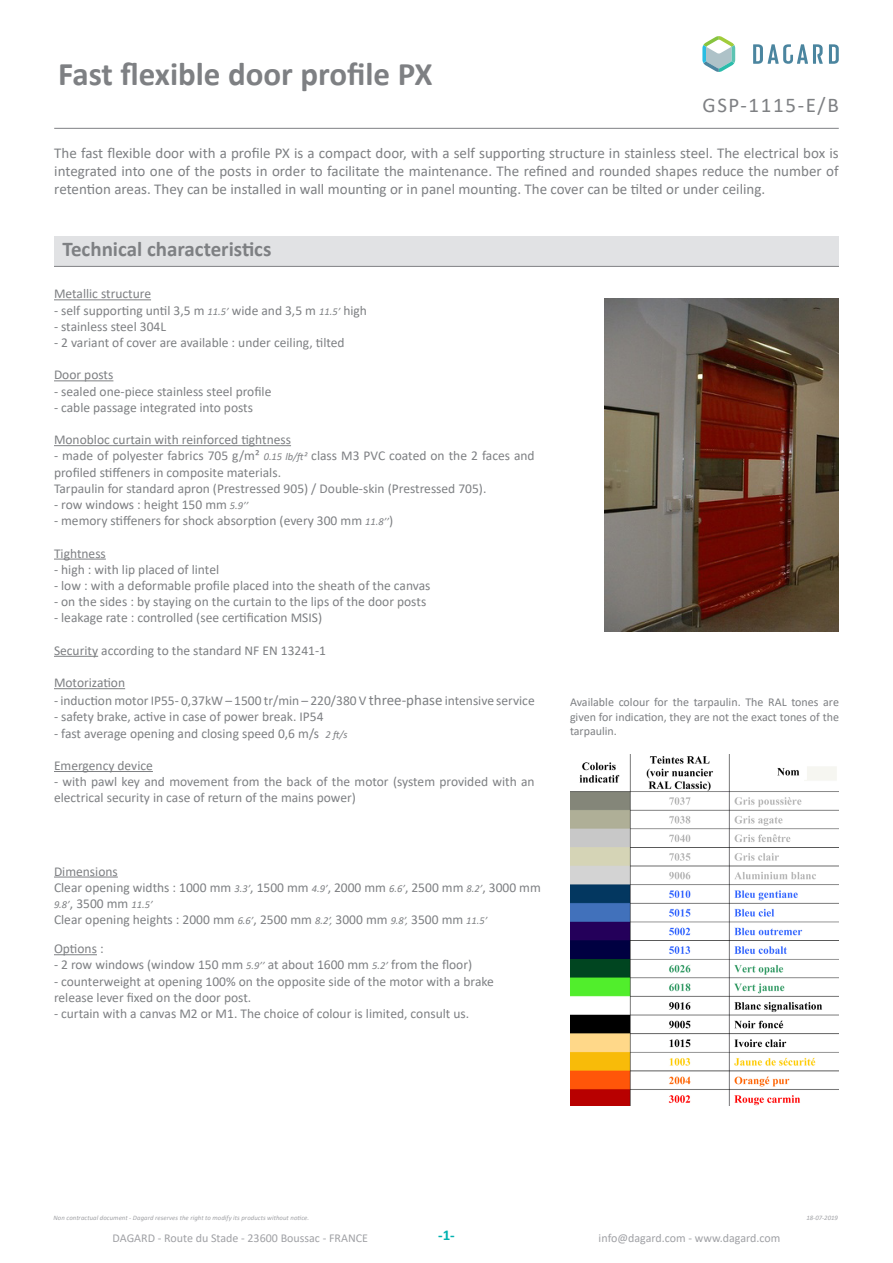
<style>
.page{position:relative;width:893px;height:1263px;background:#fff}
.page>*{position:absolute;margin:0;border:0;box-sizing:border-box;transform-origin:0 0}
.t1{font:700 33px "Calibri";color:#7e8083}
.t2{font:700 21px "Calibri";color:#7e8083}
.t3{font:21px "Calibri";letter-spacing:.08em;color:#7e8083}
.t4{font:15px/18px "Calibri";color:#7e8083;text-align:justify}
.t5{font:700 15px "Calibri";color:#00b1b0}
.Style_de_paragraphe{font:13.5px/16.2px "Calibri";color:#7e8083}
.t6{font:12px/14.4px "Calibri";color:#7e8083;text-align:justify}
.t7{font:12px "Calibri";color:#a0a1a5}
.t8{font:italic 10.5px "Calibri";color:#7e8083}
.t9{font:italic 6.75px "Calibri";letter-spacing:.005em;color:#a0a1a5}
.s1{font-style:italic;font-size:10.5px}
.s2{font-size:15px}
.s3{font-style:normal;font-size:13.5px}
</style>
<div class="page">
<svg style="left:753px;top:44px;width:86px;height:20px"></svg>
<svg style="left:702px;top:36px;width:33px;height:36px"></svg>
<hr style="left:54px;top:128px;width:785px;height:1px;background:#7e8083">
<hr style="left:54px;top:876px;width:64px;height:1px;background:#7e8083">
<div style="left:54px;top:236px;width:785px;height:30px;background:#e1e2e4"></div>
<hr style="left:54px;top:266px;width:785px;height:1px;background:#7e8083">
<hr style="left:54px;top:299px;width:97px;height:1px;background:#7e8083">
<hr style="left:54px;top:380px;width:59px;height:1px;background:#7e8083">
<hr style="left:54px;top:445px;width:237px;height:1px;background:#7e8083">
<hr style="left:54px;top:559px;width:52px;height:1px;background:#7e8083">
<hr style="left:54px;top:656px;width:44px;height:1px;background:#7e8083">
<hr style="left:54px;top:688px;width:71px;height:1px;background:#7e8083">
<hr style="left:54px;top:771px;width:99px;height:1px;background:#7e8083">
<hr style="left:54px;top:954px;width:43px;height:1px;background:#7e8083">
<img style="left:604px;top:298px;width:235px;height:333px">
<img style="left:570px;top:754px;width:268px;height:352px">
<p class="t1" style="left:58px;top:51px;width:376px">Fast flexible door profile PX</p>
<p class="t3" style="left:702px;top:91px;width:138px">GSP-1115-E/B</p>
<p class="t4" style="left:54px;top:144px;width:786px">The fast flexible door with a profile PX is a compact door, with a self supporting structure in stainless steel. The electrical box is integrated into one of the posts in order to facilitate the maintenance. The refined and rounded shapes reduce the number of retention areas. They can be installed in wall mounting or in panel mounting. The cover can be tilted or under ceiling.</p>
<p class="t2" style="left:63px;top:235px;width:210px">Technical characteristics</p>
<p class="Style_de_paragraphe" style="left:54px;top:285px;width:99px">Metallic structure</p>
<p class="Style_de_paragraphe" style="left:54px;top:302px;width:314px">- self supporting until 3,5 m <span class="s1">11.5’</span> wide and 3,5 m <span class="s1">11.5’</span> high</p>
<p class="Style_de_paragraphe" style="left:54px;top:318px;width:114px">- stainless steel 304L</p>
<p class="Style_de_paragraphe" style="left:54px;top:334px;width:292px">- 2 variant of cover are available : under ceiling, tilted</p>
<p class="Style_de_paragraphe" style="left:54px;top:366px;width:61px">Door posts</p>
<p class="Style_de_paragraphe" style="left:54px;top:383px;width:219px">- sealed one-piece stainless steel profile</p>
<p class="Style_de_paragraphe" style="left:54px;top:399px;width:201px">- cable passage integrated into posts</p>
<p class="Style_de_paragraphe" style="left:54px;top:431px;width:239px">Monobloc curtain with reinforced tightness</p>
<p class="Style_de_paragraphe" style="left:54px;top:447px;width:482px">- made of polyester fabrics 705 g/m² <span class="s1">0.15 lb/ft²</span> class M3 PVC coated on the 2 faces and profiled stiffeners in composite materials.</p>
<p class="Style_de_paragraphe" style="left:54px;top:480px;width:434px">Tarpaulin for standard apron (Prestressed 905) / Double-skin (Prestressed 705).</p>
<p class="Style_de_paragraphe" style="left:54px;top:496px;width:196px">- row windows : height 150 mm <span class="s1">5.9’’</span></p>
<p class="Style_de_paragraphe" style="left:54px;top:512px;width:341px">- memory stiffeners for shock absorption (every 300 mm <span class="s1">11.8’’</span>)</p>
<p class="Style_de_paragraphe" style="left:54px;top:545px;width:53px">Tightness</p>
<p class="Style_de_paragraphe" style="left:54px;top:561px;width:167px">- high : with lip placed of lintel</p>
<p class="Style_de_paragraphe" style="left:54px;top:577px;width:378px">- low : with a deformable profile placed into the sheath of the canvas</p>
<p class="Style_de_paragraphe" style="left:54px;top:593px;width:374px">- on the sides : by staying on the curtain to the lips of the door posts</p>
<p class="Style_de_paragraphe" style="left:54px;top:609px;width:270px">- leakage rate : controlled (see certification MSIS)</p>
<p class="Style_de_paragraphe" style="left:54px;top:642px;width:274px">Security according to the standard NF EN 13241-1</p>
<p class="Style_de_paragraphe" style="left:54px;top:674px;width:73px">Motorization</p>
<p class="Style_de_paragraphe" style="left:54px;top:692px;width:482px">- induction motor IP55- 0,37kW – 1500 tr/min – 220/380 V <span class="s2">three-phase</span> intensive service</p>
<p class="Style_de_paragraphe" style="left:54px;top:708px;width:271px">- safety brake, active in case of power break. IP54</p>
<p class="Style_de_paragraphe" style="left:54px;top:725px;width:295px">- fast average opening and closing speed 0,6 m/s <span class="s1">2 ft/s</span></p>
<p class="Style_de_paragraphe" style="left:54px;top:757px;width:100px">Emergency device</p>
<p class="Style_de_paragraphe" style="left:54px;top:773px;width:482px">- with pawl key and movement from the back of the motor (system provided with an electrical security in case of return of the mains power)</p>
<p class="Style_de_paragraphe" style="left:54px;top:862px;width:65px">Dimensions</p>
<p class="Style_de_paragraphe" style="left:54px;top:879px;width:488px">Clear opening widths : 1000 mm <span class="s1">3.3’</span>, 1500 mm <span class="s1">4.9’</span>, 2000 mm <span class="s1">6.6’</span>, 2500 mm <span class="s1">8.2’</span>, 3000 mm</p>
<p class="t8" style="left:54px;top:897px;width:100px">9.8’<span class="s3">, 3500 mm</span> 11.5’</p>
<p class="Style_de_paragraphe" style="left:54px;top:911px;width:435px">Clear opening heights : 2000 mm <span class="s1">6.6’</span>, 2500 mm <span class="s1">8.2’,</span> 3000 mm <span class="s1">9.8’,</span> 3500 mm <span class="s1">11.5’</span></p>
<p class="Style_de_paragraphe" style="left:54px;top:940px;width:51px">Options :</p>
<p class="Style_de_paragraphe" style="left:54px;top:956px;width:420px">- 2 row windows (window 150 mm <span class="s1">5.9’’</span> at about 1600 mm <span class="s1">5.2’</span> from the floor)</p>
<p class="Style_de_paragraphe" style="left:54px;top:973px;width:441px">- counterweight at opening 100% on the opposite side of the motor with a brake release lever fixed on the door post.</p>
<p class="Style_de_paragraphe" style="left:54px;top:1005px;width:417px">- curtain with a canvas M2 or M1. The choice of colour is limited, consult us.</p>
<p class="t6" style="left:570px;top:695px;width:270px">Available colour for the tarpaulin. The RAL tones are given for indication, they are not the exact tones of the tarpaulin.</p>
<p class="t9" style="left:54px;top:1213px;width:257px">Non contractual document - Dagard reserves the right to modify its products without notice.</p>
<p class="t9" style="left:806px;top:1213px;width:33px">18-07-2019</p>
<p class="t5" style="left:438px;top:1225px;width:18px">-1-</p>
<p class="t7" style="left:113px;top:1230px;width:257px">DAGARD - Route du Stade - 23600 Boussac - FRANCE</p>
<p class="t7" style="left:599px;top:1230px;width:183px">info@dagard.com - www.dagard.com</p>
</div>
